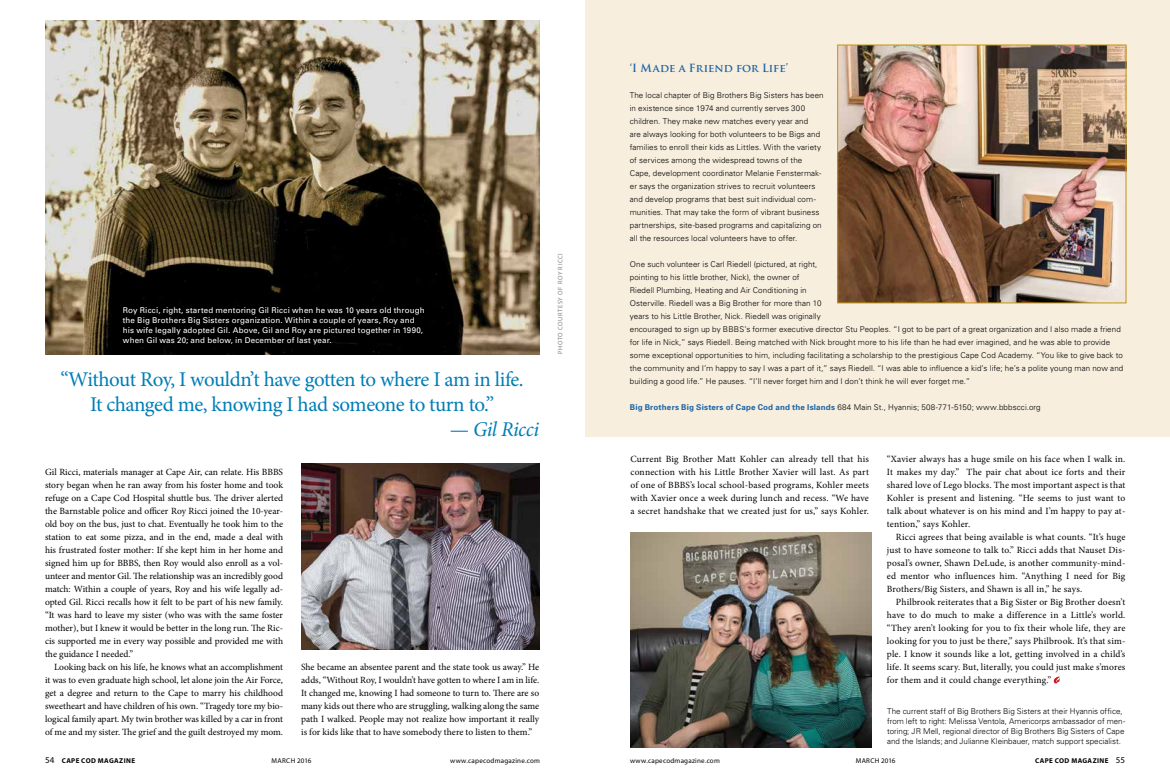
<style>
.page{position:relative;width:1170px;height:783px;background:#fff}
.page>*{position:absolute;margin:0;border:0;box-sizing:border-box;transform-origin:0 0}
.t1{font:21px/25px "Minion Pro";letter-spacing:-.025em;color:#007db6;text-align:center}
.t2{font:italic 21px "Minion Pro";letter-spacing:-.025em;color:#007db6}
.t3{font:700 11px "Trajan Pro";letter-spacing:-.005em;color:#1d65a5}
.t4{font:9.5px/13px "Minion Pro";letter-spacing:.01em;color:#000;text-align:justify}
.t5{font:300 8px/13px "Univers";letter-spacing:.005em;color:#000}
.t6{font:8px/10px "Univers";letter-spacing:.015em;color:#fff}
.t7{font:7px "Myriad Pro";letter-spacing:.035em;color:#000}
.t8{font:700 7px "Myriad Pro";letter-spacing:.06em;color:#000}
.t9{font:6.5px "Myriad Pro";letter-spacing:.085em;color:#808285}
.s1{font-style:normal}
.s2{font-weight:400;font-size:9px}
.s3{font-weight:700;color:#1d65a5}
</style>
<div class="page">
<img style="left:301px;top:464px;width:238px;height:186px">
<img style="left:45px;top:20px;width:494px;height:334px">
<svg style="left:1053px;top:676px;width:7px;height:8px"></svg>
<img style="left:631px;top:532px;width:241px;height:215px">
<div style="left:585px;top:0;width:585px;height:437px;background:#f7eede"></div>
<img style="left:839px;top:46px;width:286px;height:255px">
<div style="left:837px;top:44px;width:290px;height:259px;border:1px solid #c4960c"></div>
<p class="t6" style="left:123px;top:305px;width:303px">Roy Ricci, right, started mentoring Gil Ricci when he was 10 years old through the Big Brothers Big Sisters organization. Within a couple of years, Roy and his wife legally adopted Gil. Above, Gil and Roy are pictured together in 1990, when Gil was 20; and below, in December of last year.</p>
<h1 class="t1" style="left:61px;top:367px;width:465px">“Without Roy, I wouldn’t have gotten to where I am in life.<br>It changed me, knowing I had someone to turn to.”</h1>
<h1 class="t2" style="left:450px;top:415px;width:91px"><span class="s1">—</span> Gil Ricci</h1>
<p class="t4" style="left:45px;top:466px;width:240px">Gil Ricci, materials manager at Cape Air, can relate. His BBBS story began when he ran away from his foster home and took refuge on a Cape Cod Hospital shuttle bus. The driver alerted the Barnstable police and officer Roy Ricci joined the 10-year&shy;old boy on the bus, just to chat. Eventually he took him to the station to eat some pizza, and in the end, made a deal with his frustrated foster mother: If she kept him in her home and signed him up for BBBS, then Roy would also enroll as a vol&shy;unteer and mentor Gil. The relationship was an incredibly good match: Within a couple of years, Roy and his wife legally ad&shy;opted Gil. Ricci recalls how it felt to be part of his new family. “It was hard to leave my sister (who was with the same foster mother), but I knew it would be better in the long run. The Ric&shy;cis supported me in every way possible and provided me with the guidance I needed.”</p>
<p class="t4" style="left:45px;top:660px;width:240px;text-indent:9px">Looking back on his life, he knows what an accomplishment it was to even graduate high school, let alone join the Air Force, get a degree and return to the Cape to marry his childhood sweetheart and have children of his own. “Tragedy tore my bio&shy;logical family apart. My twin brother was killed by a car in front of me and my sister. The grief and the guilt destroyed my mom.</p>
<p class="t4" style="left:301px;top:660px;width:240px">She became an absentee parent and the state took us away.” He adds, “Without Roy, I wouldn’t have gotten to where I am in life.<br>It changed me, knowing I had someone to turn to. There are so many kids out there who are struggling, walking along the same path I walked. People may not realize how important it really is for kids like that to have somebody there to listen to them.”</p>
<p class="t8" style="left:45px;top:756px;width:92px"><span class="s2">54</span> CAPE COD MAGAZINE</p>
<p class="t7" style="left:272px;top:756px;width:41px">MARCH 2016</p>
<p class="t7" style="left:450px;top:756px;width:91px">www.capecodmagazine.com</p>
<p class="t9" style="left:556px;top:354px;width:102px;rotate:-90deg">PHOTO COURTESY OF ROY RICCI</p>
<p class="t3" style="left:630px;top:61px;width:160px">‘I Made a Friend for Life’</p>
<p class="t5" style="left:630px;top:88px;width:195px">The local chapter of Big Brothers Big Sisters has been in existence since 1974 and currently serves 300 children. They make new matches every year and<br>are always looking for both volunteers to be Bigs and families to enroll their kids as Littles. With the variety of services among the widespread towns of the Cape, development coordinator Melanie Fenstermak&shy;er says the organization strives to recruit volunteers and develop programs that best suit individual com&shy;munities. That may take the form of vibrant business partnerships, site-based programs and capitalizing on all the resources local volunteers have to offer.</p>
<p class="t5" style="left:630px;top:257px;width:495px">One such volunteer is Carl Riedell (pictured, at right,<br>pointing to his little brother, Nick), the owner of<br>Riedell Plumbing, Heating and Air Conditioning in<br>Osterville. Riedell was a Big Brother for more than 10<br>years to his Little Brother, Nick. Riedell was originally<br>encouraged to sign up by BBBS’s former executive director Stu Peoples. “I got to be part of a great organization and I also made a friend for life in Nick,” says Riedell. Being matched with Nick brought more to his life than he had ever imagined, and he was able to provide some exceptional opportunities to him, including facilitating a scholarship to the prestigious Cape Cod Academy. “You like to give back to the community and I’m happy to say I was a part of it,” says Riedell. “I was able to influence a kid’s life; he’s a polite young man now and building a good life.” He pauses. “I’ll never forget him and I don’t think he will ever forget me.”</p>
<p class="t5" style="left:630px;top:400px;width:412px"><span class="s3">Big Brothers Big Sisters of Cape Cod and the Islands</span> 684 Main St., Hyannis; 508-771-5150; www.bbbscci.org</p>
<p class="t4" style="left:631px;top:453px;width:240px">Current Big Brother Matt Kohler can already tell that his connection with his Little Brother Xavier will last. As part of one of BBBS’s local school-based programs, Kohler meets with Xavier once a week during lunch and recess. “We have a secret handshake that we created just for us,” says Kohler.</p>
<p class="t4" style="left:887px;top:452px;width:240px">“Xavier always has a huge smile on his face when I walk in.<br>It makes my day.” The pair chat about ice forts and their shared love of Lego blocks. The most important aspect is that Kohler is present and listening. “He seems to just want to talk about whatever is on his mind and I’m happy to pay at&shy;tention,” says Kohler.</p>
<p class="t4" style="left:887px;top:530px;width:240px;text-indent:9px">Ricci agrees that being available is what counts. “It’s huge just to have someone to talk to.” Ricci adds that Nauset Dis&shy;posal’s owner, Shawn DeLude, is another community-mind&shy;ed mentor who influences him. “Anything I need for Big Brothers/Big Sisters, and Shawn is all in,” he says.</p>
<p class="t4" style="left:887px;top:595px;width:240px;text-indent:9px">Philbrook reiterates that a Big Sister or Big Brother doesn’t have to do much to make a difference in a Little’s world. “They aren’t looking for you to fix their whole life, they are looking for you to just be there,” says Philbrook. It’s that sim&shy;ple. I know it sounds like a lot, getting involved in a child’s life. It seems scary. But, literally, you could just make s’mores for them and it could change everything.”</p>
<p class="t5" style="left:887px;top:706px;width:240px;line-height:10px">The current staff of Big Brothers Big Sisters at their Hyannis office, from left to right: Melissa Ventola, Americorps ambassador of men&shy;toring; JR Mell, regional director of Big Brothers Big Sisters of Cape and the Islands; and Julianne Kleinbauer, match support specialist.</p>
<p class="t7" style="left:630px;top:756px;width:91px">www.capecodmagazine.com</p>
<p class="t7" style="left:856px;top:756px;width:41px">MARCH 2016</p>
<p class="t8" style="left:1035px;top:756px;width:91px">CAPE COD MAGAZINE <span class="s2">55</span></p>
</div>
